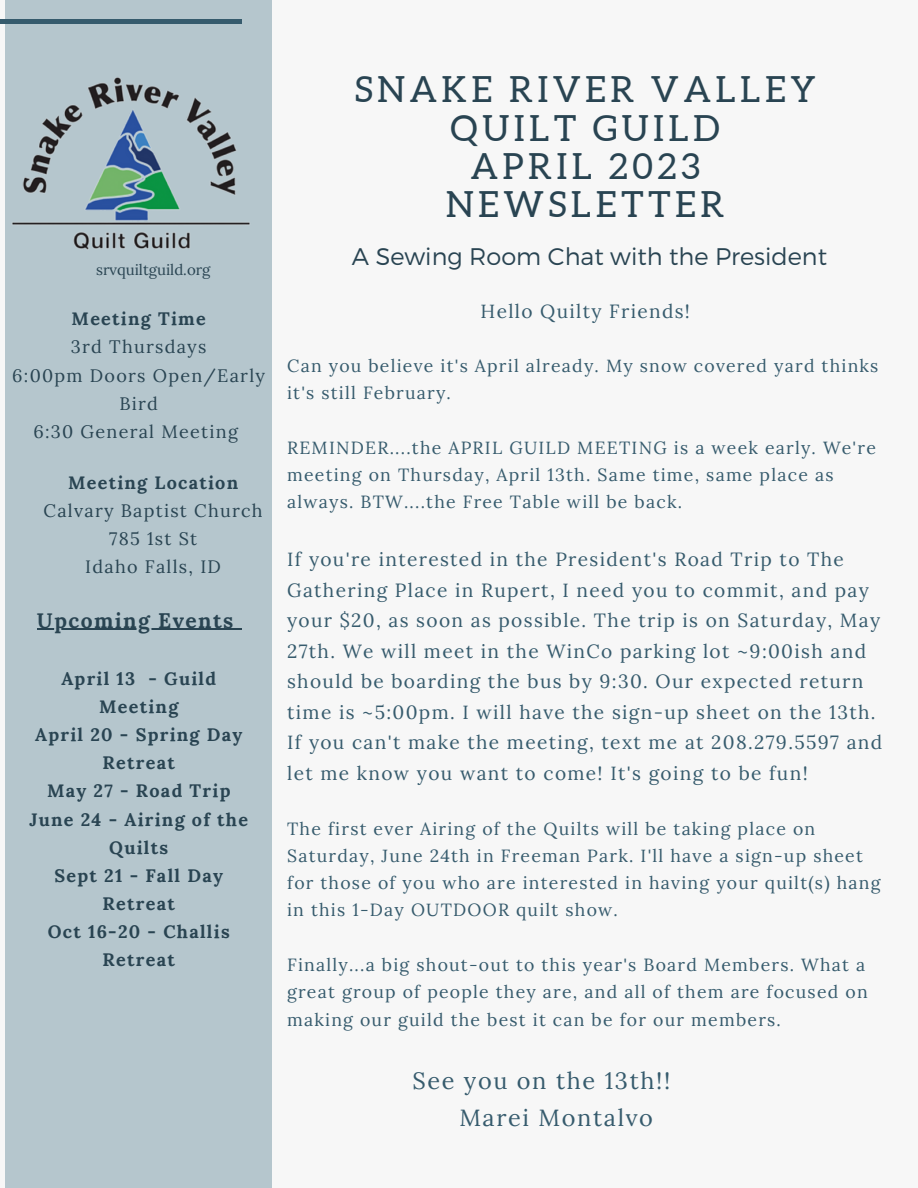
<style>
.page{position:relative;width:918px;height:1188px;background:#f7f7f7}
.page>*{position:absolute;margin:0;border:0;box-sizing:border-box;transform-origin:0 0}
.t1{font:36px/38.2px "Aleo";letter-spacing:.12em;color:#294452;text-align:center}
.t2{font:300 24px "Montserrat";color:#294452}
.t3{font:23.55px/37px "Lora";letter-spacing:.07em;color:#365b6d}
.t4{font:700 21px "Lora";letter-spacing:.07em;color:#294452}
.t5{font:19.05px/30.6px "Lora";letter-spacing:.07em;color:#365b6d}
.t6{font:700 18px/28.2px "Lora";letter-spacing:.07em;color:#294452;text-align:center}
.t7{font:18px/28.2px "Lora";letter-spacing:.07em;color:#294452;text-align:center}
.t8{font:17.7px/27.3px "Lora";letter-spacing:.07em;color:#365b6d}
.t9{font:15px "Lora";color:#294452}
</style>
<div class="page">
<div style="left:5px;top:0;width:267px;height:1188px;background:#b5c6cd"></div>
<hr style="left:0;top:20px;width:242px;height:3px;background:#365b6d">
<img style="left:12px;top:77px;width:238px;height:173px">
<hr style="left:37px;top:629px;width:198px;height:1px;background:#294452">
<p class="t9" style="left:96px;top:260px;width:116px">srvquiltguild.org</p>
<p class="t6" style="left:72px;top:305px;width:136px">Meeting Time</p>
<p class="t7" style="left:12px;top:333px;width:254px">3rd Thursdays<br>6:00pm Doors Open/Early<br>Bird<br>6:30 General Meeting</p>
<p class="t6" style="left:68px;top:468px;width:172px">Meeting Location</p>
<p class="t7" style="left:44px;top:496px;width:221px">Calvary Baptist Church<br>785 1st St<br>Idaho Falls, ID</p>
<p class="t4" style="left:37px;top:606px;width:198px">Upcoming Events</p>
<p class="t6" style="left:29px;top:664px;width:220px">April 13 - Guild<br>Meeting<br>April 20 - Spring Day<br>Retreat<br>May 27 - Road Trip<br>June 24 - Airing of the<br>Quilts<br>Sept 21 - Fall Day<br>Retreat<br>Oct 16-20 - Challis<br>Retreat</p>
<h1 class="t1" style="left:355px;top:70px;width:463px">SNAKE RIVER VALLEY<br>QUILT GUILD<br>APRIL 2023<br>NEWSLETTER</h1>
<h2 class="t2" style="left:352px;top:241px;width:477px">A Sewing Room Chat with the President</h2>
<p class="t5" style="left:481px;top:296px;width:211px">Hello Quilty Friends!</p>
<p class="t8" style="left:287px;top:352px;width:593px">Can you believe it's April already. My snow covered yard thinks it's still February.</p>
<p class="t8" style="left:287px;top:433px;width:590px">REMINDER....the APRIL GUILD MEETING is a week early. We're meeting on Thursday, April 13th. Same time, same place as always. BTW....the Free Table will be back.</p>
<p class="t5" style="left:287px;top:544px;width:597px">If you're interested in the President's Road Trip to The Gathering Place in Rupert, I need you to commit, and pay your $20, as soon as possible. The trip is on Saturday, May 27th. We will meet in the WinCo parking lot ~9:00ish and should be boarding the bus by 9:30. Our expected return time is ~5:00pm. I will have the sign-up sheet on the 13th.<br>If you can't make the meeting, text me at 208.279.5597 and let me know you want to come! It's going to be fun!</p>
<p class="t8" style="left:287px;top:814px;width:595px">The first ever Airing of the Quilts will be taking place on Saturday, June 24th in Freeman Park. I'll have a sign-up sheet for those of you who are interested in having your quilt(s) hang in this 1-Day OUTDOOR quilt show.</p>
<p class="t8" style="left:287px;top:951px;width:582px">Finally...a big shout-out to this year's Board Members. What a great group of people they are, and all of them are focused on making our guild the best it can be for our members.</p>
<h3 class="t3" style="left:459px;top:1062px;width:212px;text-indent:-47px">See you on the 13th!!<br>Marei Montalvo</h3>
</div>
